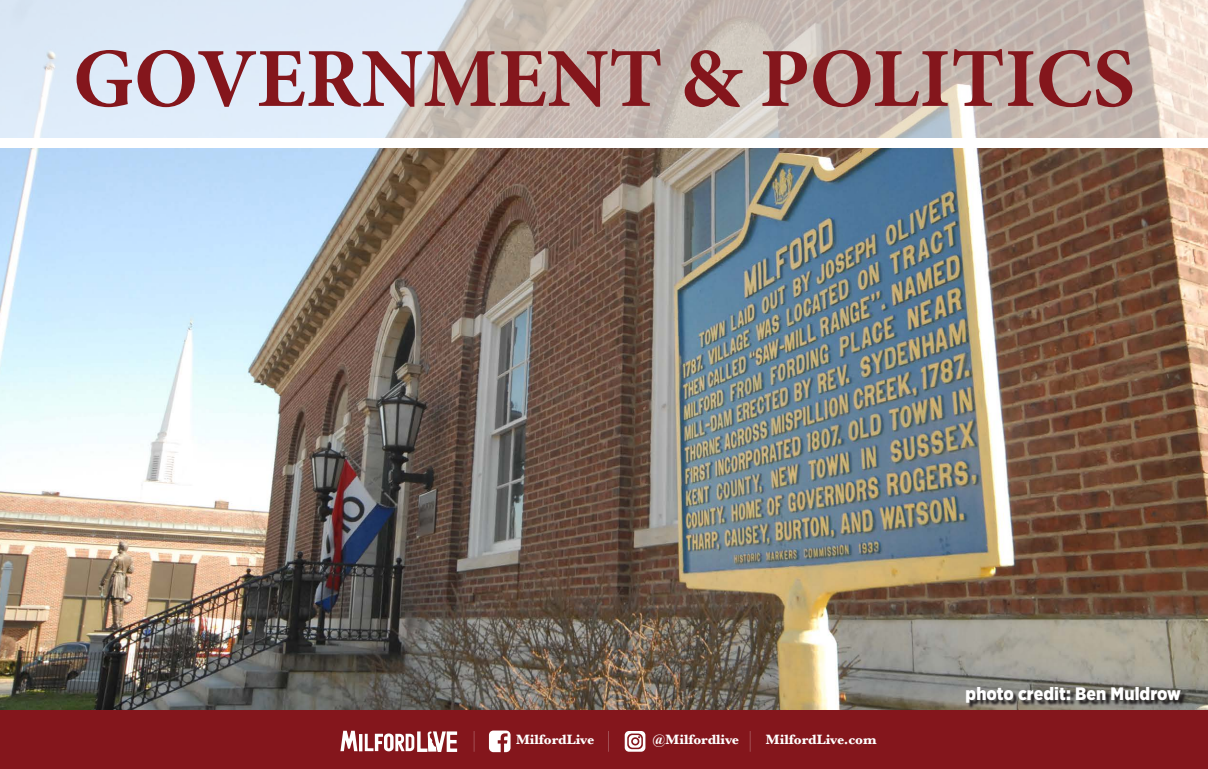
<style>
.page{position:relative;width:1208px;height:769px;background:#fff}
.page>*{position:absolute;margin:0;border:0;box-sizing:border-box;transform-origin:0 0}
.t1{font:700 84px "Minion Pro";color:#84161c}
.t2{font:900 18px "Gotham Narrow";letter-spacing:.005em;color:#fff}
.t3{font:700 14px "Baskerville";color:#fff}
</style>
<div class="page">
<img style="left:0;top:148px;width:1207px;height:562px">
<svg style="left:0;top:0;width:1207px;height:138px;background:#d1cece"></svg>
<div style="left:0;top:710px;width:1207px;height:58px;background:#84161c"></div>
<svg style="left:489px;top:730px;width:21px;height:21px"></svg>
<svg style="left:624px;top:731px;width:21px;height:20px"></svg>
<svg style="left:749px;top:731px;width:1px;height:20px"></svg>
<svg style="left:608px;top:731px;width:1px;height:20px"></svg>
<svg style="left:473px;top:731px;width:1px;height:20px"></svg>
<svg style="left:340px;top:730px;width:117px;height:21px"></svg>
<svg style="left:967px;top:687px;width:219px;height:21px;background:#63615c"></svg>
<p class="t1" style="left:73px;top:20px;width:1063px">GOVERNMENT &amp; POLITICS</p>
<p class="t3" style="left:516px;top:729px;width:80px">MilfordLive</p>
<p class="t3" style="left:652px;top:729px;width:88px">@Milfordlive</p>
<p class="t3" style="left:766px;top:729px;width:112px">MilfordLive.com</p>
<p class="t2" style="left:965px;top:681px;width:217px">photo credit: Ben Muldrow</p>
</div>
